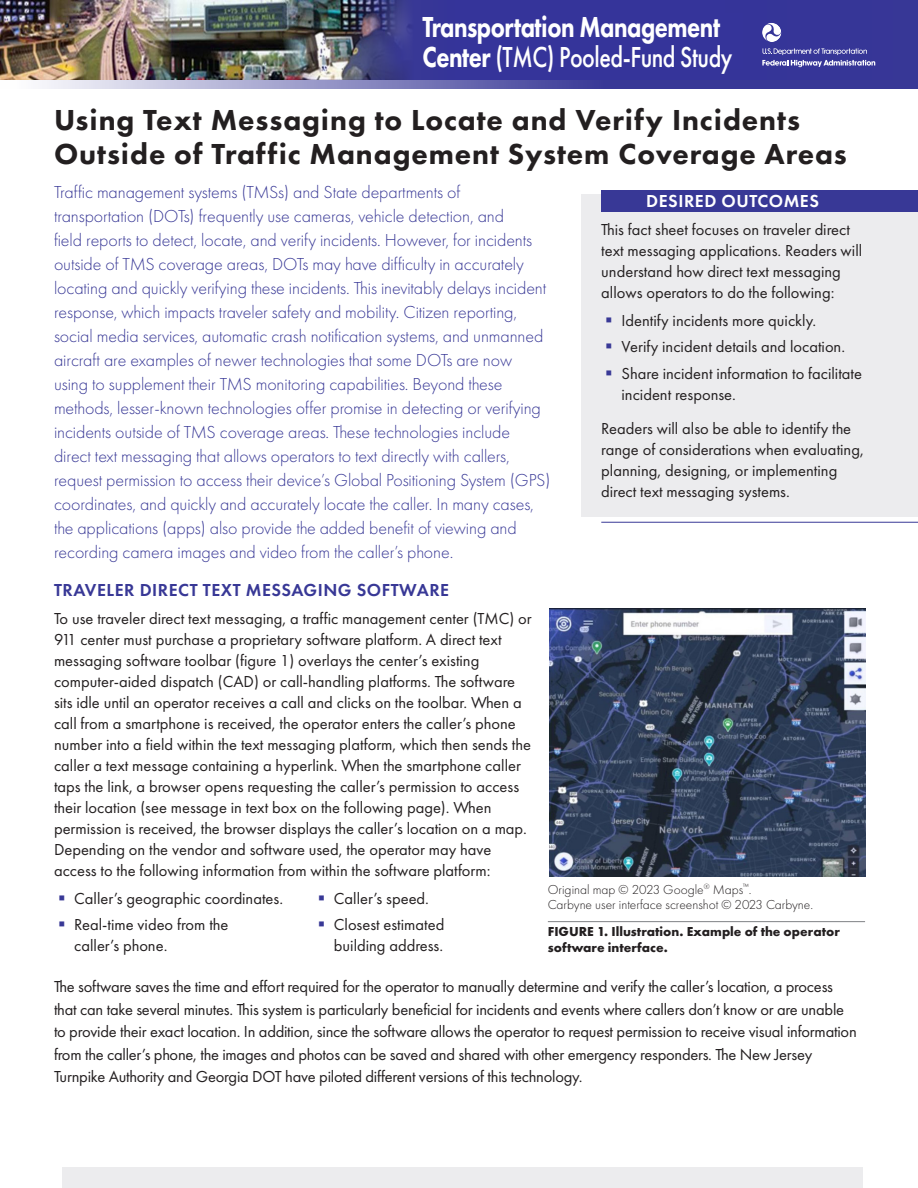
<style>
.page{position:relative;width:918px;height:1188px;background:#fff}
.page>*{position:absolute;margin:0;border:0;box-sizing:border-box;transform-origin:0 0}
.t1{font:800 30px/34.5px "Futura PT";letter-spacing:.03em;color:#231f20}
.t2{font:800 30px/30px "Futura PT";letter-spacing:-.02em;color:#fff;scale:.8 1}
.t3{font:300 18px/24px "Futura PT";letter-spacing:-.005em;color:#383896}
.t4{font:600 18px "Futura PT";letter-spacing:.03em;color:#383896}
.t5{font:600 18px "Futura PT";letter-spacing:.03em;color:#fff}
.t6{font:16.5px/21px "Futura PT";color:#231f20}
.t7{font:300 13.5px/15px "Futura PT";color:#231f20}
.t8{font:700 13.5px/16.5px "Futura PT";color:#231f20}
.s1{font-weight:500}
</style>
<div class="page">
<svg style="left:42px;top:80px;width:876px;height:9px;background:#7474b5"></svg>
<img style="left:0;top:0;width:918px;height:80px">
<img style="left:725px;top:14px;width:17px;height:54px">
<div style="left:63px;top:1168px;width:800px;height:20px;background:#ececee"></div>
<img style="left:336px;top:0;width:85px;height:80px">
<div style="left:421px;top:0;width:304px;height:80px;background:#35349a"></div>
<svg style="left:762px;top:48px;width:113px;height:19px;background:#6666b0"></svg>
<svg style="left:762px;top:23px;width:19px;height:19px"></svg>
<div style="left:581px;top:194px;width:337px;height:323px;background:#ececee"></div>
<div style="left:601px;top:190px;width:317px;height:22px;background:#383896"></div>
<hr style="left:601px;top:522px;width:317px;height:1px;background:#383896">
<hr style="left:548px;top:921px;width:317px;height:1px;background:#808285">
<img style="left:549px;top:608px;width:316px;height:269px">
<p class="t2" style="left:422px;top:12px;width:389px">Transportation Management<br>Center <span class="s1">(TMC) Pooled-Fund Study</span></p>
<p class="t1" style="left:54px;top:102px;width:794px">Using Text Messaging to Locate and Verify Incidents<br>Outside of Traffic Management System Coverage Areas</p>
<p class="t3" style="left:54px;top:181px;width:498px">Traffic management systems (TMSs) and State departments of transportation (DOTs) frequently use cameras, vehicle detection, and<br>field reports to detect, locate, and verify incidents. However, for incidents outside of TMS coverage areas, DOTs may have difficulty in accurately locating and quickly verifying these incidents. This inevitably delays incident response, which impacts traveler safety and mobility. Citizen reporting, social media services, automatic crash notification systems, and unmanned aircraft are examples of newer technologies that some DOTs are now using to supplement their TMS monitoring capabilities. Beyond these methods, lesser-known technologies offer promise in detecting or verifying incidents outside of TMS coverage areas. These technologies include direct text messaging that allows operators to text directly with callers, request permission to access their device’s Global Positioning System (GPS) coordinates, and quickly and accurately locate the caller. In many cases, the applications (apps) also provide the added benefit of viewing and recording camera images and video from the caller’s phone.</p>
<h1 class="t5" style="left:646px;top:190px;width:174px">DESIRED OUTCOMES</h1>
<p class="t6" style="left:601px;top:219px;width:262px">This fact sheet focuses on traveler direct text messaging applications. Readers will understand how direct text messaging allows operators to do the following:</p>
<p class="t6" style="left:622px;top:310px;width:196px">Identify incidents more quickly.</p>
<p class="t6" style="left:622px;top:336px;width:225px">Verify incident details and location.</p>
<p class="t6" style="left:622px;top:363px;width:242px">Share incident information to facilitate incident response.</p>
<p class="t6" style="left:601px;top:418px;width:264px">Readers will also be able to identify the range of considerations when evaluating, planning, designing, or implementing direct text messaging systems.</p>
<h1 class="t4" style="left:54px;top:579px;width:397px">TRAVELER DIRECT TEXT MESSAGING SOFTWARE</h1>
<p class="t6" style="left:54px;top:608px;width:479px">To use traveler direct text messaging, a traffic management center (TMC) or 911 center must purchase a proprietary software platform. A direct text messaging software toolbar (figure 1) overlays the center’s existing computer-aided dispatch (CAD) or call-handling platforms. The software sits idle until an operator receives a call and clicks on the toolbar. When a call from a smartphone is received, the operator enters the caller’s phone number into a field within the text messaging platform, which then sends the caller a text message containing a hyperlink. When the smartphone caller taps the link, a browser opens requesting the caller’s permission to access their location (see message in text box on the following page). When permission is received, the browser displays the caller’s location on a map.<br>Depending on the vendor and software used, the operator may have access to the following information from within the software platform:</p>
<p class="t7" style="left:548px;top:882px;width:267px">Original map © 2023 Google<sup>®</sup> Maps<sup>™</sup>.<br>Carbyne user interface screenshot © 2023 Carbyne.</p>
<p class="t8" style="left:548px;top:922px;width:294px">FIGURE 1. Illustration. Example of the operator software interface.</p>
<p class="t6" style="left:334px;top:888px;width:97px">Caller’s speed.</p>
<p class="t6" style="left:334px;top:914px;width:112px">Closest estimated building address.</p>
<p class="t6" style="left:54px;top:976px;width:804px;line-height:22.5px">The software saves the time and effort required for the operator to manually determine and verify the caller’s location, a process that can take several minutes. This system is particularly beneficial for incidents and events where callers don’t know or are unable to provide their exact location. In addition, since the software allows the operator to request permission to receive visual information from the caller’s phone, the images and photos can be saved and shared with other emergency responders. The New Jersey Turnpike Authority and Georgia DOT have piloted different versions of this technology.</p>
<p class="t6" style="left:74px;top:888px;width:210px">Caller’s geographic coordinates.</p>
<p class="t6" style="left:74px;top:914px;width:156px">Real-time video from the caller’s phone.</p>
</div>
